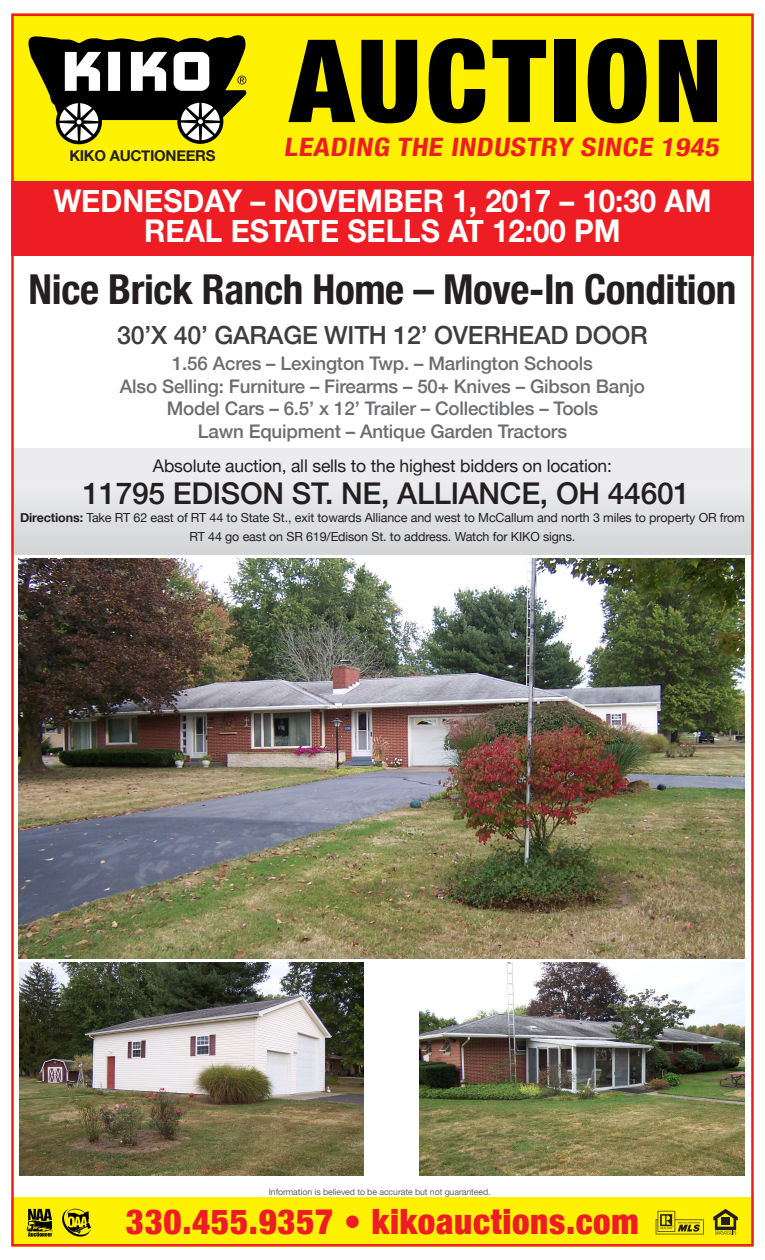
<style>
.page{position:relative;width:765px;height:1260px;background:#fff}
.page>*{position:absolute;margin:0;border:0;box-sizing:border-box;transform-origin:0 0}
.t1{font:900 condensed 115.12px "Helvetica Neue";letter-spacing:.04em;color:#000}
.t2{font:700 condensed 41.25px "Helvetica Neue";letter-spacing:-.01em;color:#231f20}
.t3{font:900 condensed 34.88px "Helvetica Neue";letter-spacing:.02em;color:#ee1d23}
.t4{font:700 31.25px "Helvetica Neue";color:#fff;scale:.95 1}
.t5{font:500 30px "Helvetica Neue";letter-spacing:-.01em;color:#231f20}
.t6{font:700 condensed 25.38px "Helvetica Neue";color:#ee1d23;scale:1.16 1}
.t7{font:500 25px "Helvetica Neue";letter-spacing:-.01em;color:#3e3e3f}
.t8{font:500 18.75px "Helvetica Neue";letter-spacing:-.01em;color:#6c6d70}
.t9{font:17.5px "Helvetica Neue";letter-spacing:-.01em;color:#231f20}
.t10{font:700 15px "Helvetica Neue";letter-spacing:-.02em;color:#231f20}
.t11{font:12.5px/18.8px "Helvetica Neue";letter-spacing:-.01em;color:#231f20;text-align:center}
.t12{font:8.75px "Helvetica Neue";letter-spacing:-.01em;color:#636366}
.s1{font-weight:700}
</style>
<div class="page">
<img style="left:11px;top:14px;width:743px;height:1232px">
<svg style="left:26px;top:1209px;width:26px;height:28px"></svg>
<svg style="left:26px;top:33px;width:221px;height:111px"></svg>
<svg style="left:62px;top:1209px;width:29px;height:28px"></svg>
<p class="t10" style="left:69px;top:144px;width:148px">KIKO AUCTIONEERS</p>
<p class="t1" style="left:290px;top:-14px;width:434px">AUCTION</p>
<p class="t6" style="left:284px;top:126px;width:381px">LEADING THE INDUSTRY SINCE 1945</p>
<p class="t4" style="left:53px;top:176px;width:694px">WEDNESDAY – NOVEMBER 1, 2017 – 10:30 AM</p>
<p class="t4" style="left:144px;top:206px;width:503px">REAL ESTATE SELLS AT 12:00 PM</p>
<p class="t2" style="left:29px;top:255px;width:709px">Nice Brick Ranch Home – Move-In Condition</p>
<p class="t7" style="left:117px;top:315px;width:532px">30’X 40’ GARAGE WITH 12’ OVERHEAD DOOR</p>
<p class="t8" style="left:172px;top:348px;width:422px">1.56 Acres – Lexington Twp. – Marlington Schools</p>
<p class="t8" style="left:120px;top:371px;width:527px">Also Selling: Furniture – Firearms – 50+ Knives – Gibson Banjo</p>
<p class="t8" style="left:167px;top:393px;width:433px">Model Cars – 6.5’ x 12’ Trailer – Collectibles – Tools</p>
<p class="t8" style="left:198px;top:416px;width:371px">Lawn Equipment – Antique Garden Tractors</p>
<p class="t9" style="left:153px;top:453px;width:461px">Absolute auction, all sells to the highest bidders on location:</p>
<p class="t5" style="left:83px;top:469px;width:609px">11795 EDISON ST. NE, ALLIANCE, OH 44601</p>
<p class="t11" style="left:20px;top:509px;width:726px"><span class="s1">Directions:</span> Take RT 62 east of RT 44 to State St., exit towards Alliance and west to McCallum and north 3 miles to property OR from<br>RT 44 go east on SR 619/Edison St. to address. Watch for KIKO signs.</p>
<p class="t12" style="left:269px;top:1185px;width:223px">Information is believed to be accurate but not guaranteed.</p>
<p class="t3" style="left:126px;top:1193px;width:514px">330.455.9357 • kikoauctions.com</p>
</div>
